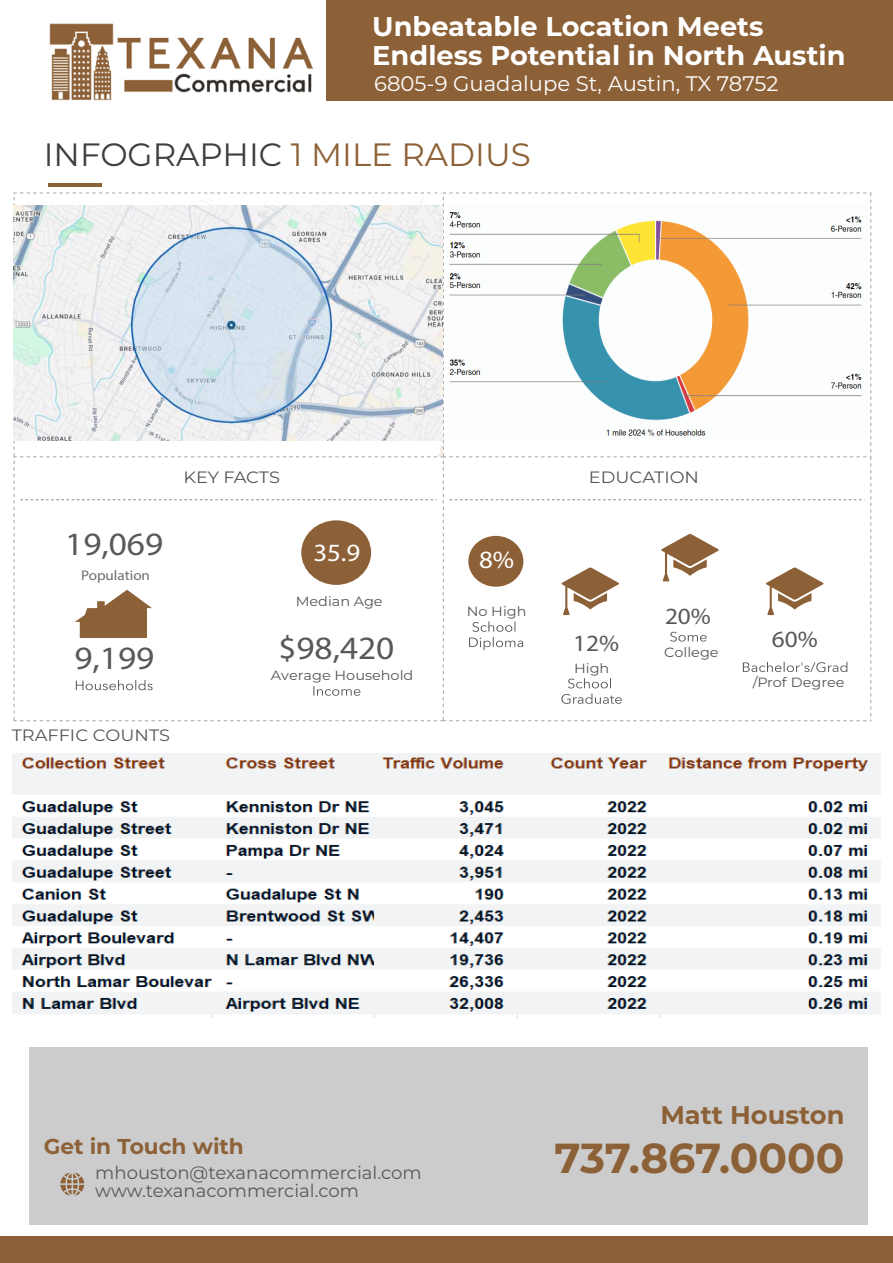
<style>
.page{position:relative;width:893px;height:1263px;background:#fff}
.page>*{position:absolute;margin:0;border:0;box-sizing:border-box;transform-origin:0 0}
.t1{font:700 41.85px "Montserrat";color:#8d6138}
.t2{font:32.7px "Myriad Pro";color:#58595b;scale:1.08 1}
.t3{font:32.25px "Montserrat";color:#3e3e3d}
.t4{font:700 27px/28.5px "Montserrat";color:#fff}
.t5{font:700 25.5px "Montserrat";color:#8d6138}
.t6{font:24.9px "Myriad Pro";color:#fff;scale:1.08 1}
.t7{font:23.25px "Myriad Pro";color:#58595b;scale:1.08 1}
.t8{font:700 21.45px "Montserrat";color:#8d6138}
.t9{font:21px "Montserrat";color:#fff}
.t10{font:18px/18px "Montserrat";color:#58595b}
.t11{font:16.5px "Montserrat";color:#555;scale:1.08 1}
.t12{font:13.95px "Myriad Pro";color:#6d6e70;scale:1.08 1}
.t13{font:13.35px "Montserrat";color:#555;scale:1.08 1}
.s1{color:#8d6138}
</style>
<div class="page">
<div style="left:29px;top:1047px;width:838px;height:178px;background:#ccc"></div>
<svg style="left:60px;top:1172px;width:24px;height:24px"></svg>
<img style="left:49px;top:23px;width:264px;height:78px">
<div style="left:0;top:1236px;width:893px;height:27px;background:#8d6138"></div>
<svg style="left:14px;top:183px;width:857px;height:538px"></svg>
<div style="left:325px;top:0;width:568px;height:101px;background:#8d6138"></div>
<img style="left:13px;top:753px;width:867px;height:264px">
<img style="left:448px;top:205px;width:419px;height:235px">
<img style="left:14px;top:205px;width:428px;height:235px">
<h3 class="t4" style="left:372px;top:11px;width:475px">Unbeatable Location Meets<br>Endless Potential in North Austin</h3>
<p class="t9" style="left:374px;top:69px;width:406px">6805-9 Guadalupe St, Austin, TX 78752</p>
<h3 class="t3" style="left:44px;top:132px;width:488px">INFOGRAPHIC <span class="s1">1 MILE RADIUS</span></h3>
<p class="t11" style="left:183px;top:465px;width:91px">KEY FACTS</p>
<h2 class="t2" style="left:65px;top:524px;width:92px">19,069</h2>
<p class="t12" style="left:81px;top:566px;width:65px">Population</p>
<h2 class="t2" style="left:75px;top:637px;width:75px">9,199</h2>
<p class="t11" style="left:12px;top:724px;width:148px">TRAFFIC COUNTS</p>
<h3 class="t6" style="left:313px;top:537px;width:45px">35.9</h3>
<p class="t13" style="left:296px;top:592px;width:82px">Median Age</p>
<h2 class="t2" style="left:278px;top:628px;width:109px">$98,420</h2>
<p class="t13" style="left:271px;top:666px;width:133px">Average Household</p>
<h3 class="t6" style="left:479px;top:544px;width:34px">8%</h3>
<p class="t13" style="left:467px;top:602px;width:57px">No High</p>
<p class="t11" style="left:589px;top:465px;width:103px">EDUCATION</p>
<p class="t7" style="left:573px;top:628px;width:44px">12%</p>
<p class="t13" style="left:574px;top:659px;width:34px">High</p>
<p class="t7" style="left:665px;top:602px;width:44px">20%</p>
<p class="t13" style="left:664px;top:643px;width:52px">College</p>
<p class="t7" style="left:772px;top:625px;width:44px">60%</p>
<p class="t13" style="left:753px;top:673px;width:86px">/Prof Degree</p>
<p class="t8" style="left:44px;top:1131px;width:202px">Get in Touch with</p>
<p class="t10" style="left:95px;top:1163px;width:328px">mhouston@texanacommercial.com www.texanacommercial.com</p>
<h3 class="t5" style="left:660px;top:1097px;width:186px">Matt Houston</h3>
<h1 class="t1" style="left:554px;top:1127px;width:292px">737.867.0000</h1>
</div>
